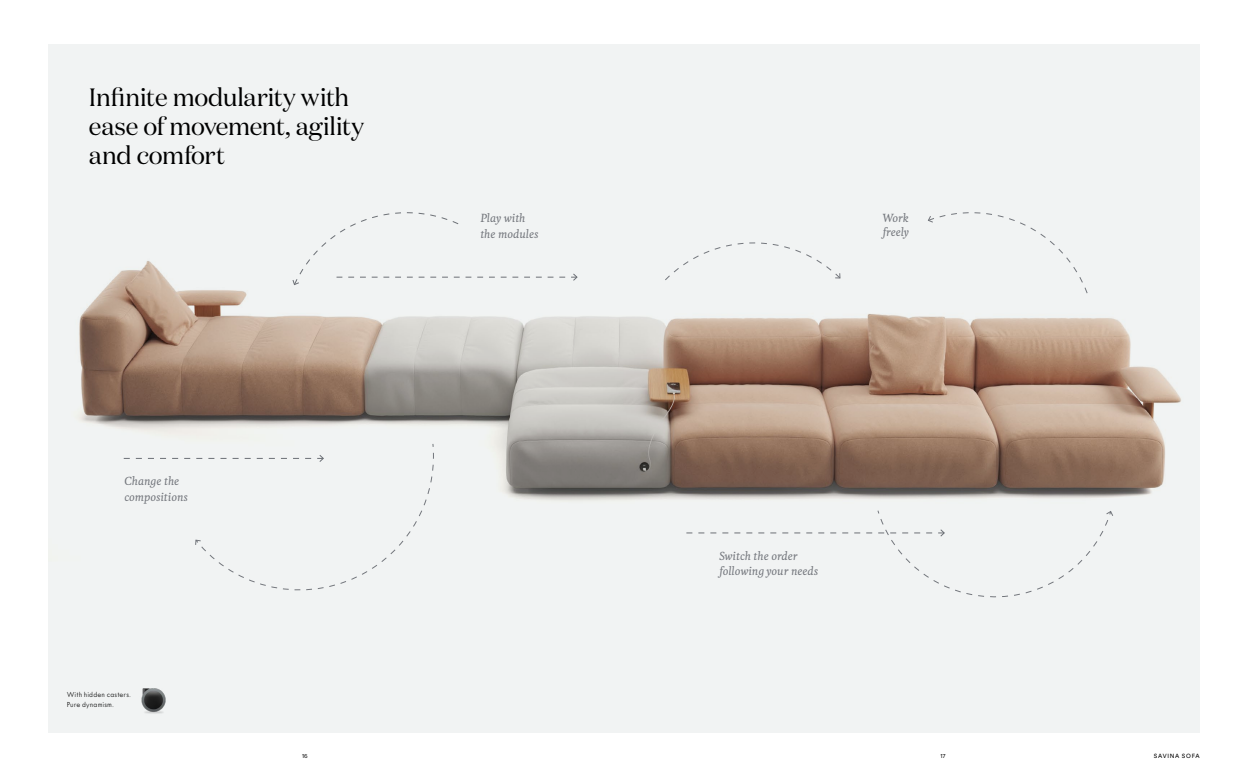
<style>
.page{position:relative;width:1248px;height:780px;background:#fff}
.page>*{position:absolute;margin:0;border:0;box-sizing:border-box;transform-origin:0 0}
.t1{font:25px/29px "Domaine Display";letter-spacing:-.01em;color:#000}
.t2{font:italic 500 11px/16px "Feijoa";color:#73767c}
.t3{font:300 8px/10px "Tw Cen MT Pro";letter-spacing:.02em;color:#000}
.t4{font:6px "Circular Std";letter-spacing:.12em;color:#000}
.t5{font:6px "Proxima Nova";color:#000}
</style>
<div class="page">
<img style="left:48px;top:44px;width:1151px;height:686px">
<img style="left:137px;top:683px;width:35px;height:32px">
<div style="left:124px;top:443px;width:310px;height:161px;background:#f1f3f3"></div>
<div style="left:292px;top:195px;width:285px;height:90px;background:#f1f3f3"></div>
<div style="left:927px;top:197px;width:160px;height:97px;background:#f1f3f3"></div>
<div style="left:686px;top:510px;width:427px;height:93px;background:#f1f3f3"></div>
<div style="left:664px;top:230px;width:176px;height:50px;background:#f1f3f3"></div>
<h1 class="t1" style="left:89px;top:83px;width:276px">Infinite modularity with ease of movement, agility and comfort</h1>
<p class="t2" style="left:124px;top:473px;width:65px">Change the compositions</p>
<p class="t3" style="left:67px;top:689px;width:66px">With hidden casters.<br>Pure dynamism.</p>
<p class="t2" style="left:480px;top:211px;width:60px">Play with the modules</p>
<p class="t2" style="left:882px;top:212px;width:28px;line-height:14px">Work freely</p>
<p class="t2" style="left:719px;top:549px;width:100px;line-height:15px">Switch the order following your needs</p>
<p class="t5" style="left:302px;top:751px;width:7px">16</p>
<p class="t5" style="left:940px;top:751px;width:7px">17</p>
<p class="t4" style="left:1153px;top:752px;width:47px">SAVINA SOFA</p>
</div>
